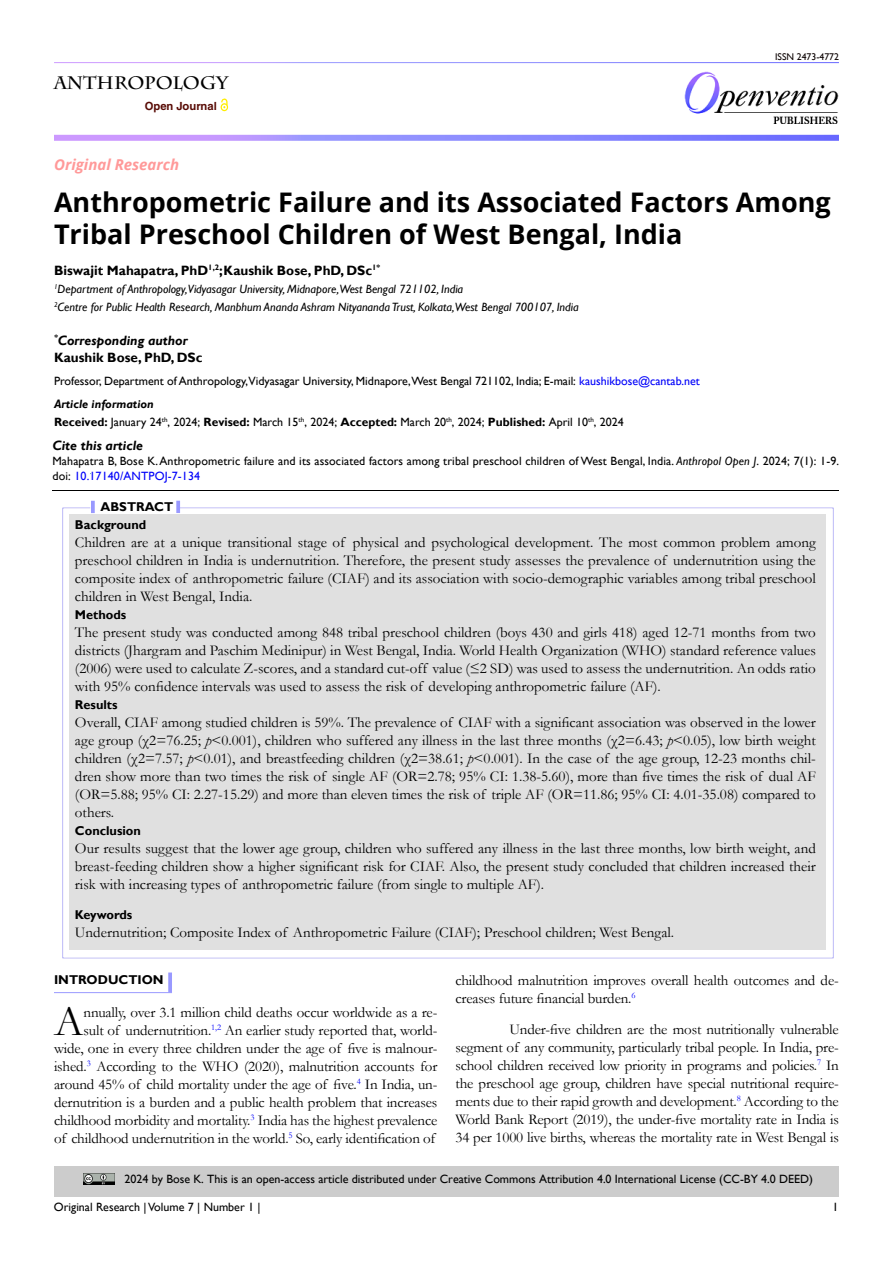
<style>
.page{position:relative;width:893px;height:1263px;background:#fff}
.page>*{position:absolute;margin:0;border:0;box-sizing:border-box;transform-origin:0 0}
.t1{font:43.8px "Garamond";color:#000}
.t2{font:700 27px/32.4px "Open Sans";color:#000}
.t3{font:700 18px "Charlemagne Std";color:#000}
.t4{font:15px/18px "Garamond";letter-spacing:-.01em;color:#000;text-align:justify}
.t5{font:italic 700 15px "Open Sans";color:#f99}
.t6{font:italic 700 13.5px/17.5px "Gill Sans";color:#000}
.t7{font:700 13.5px "Gill Sans";color:#000}
.t8{font:700 12.75px/18.3px "Gill Sans";color:#000}
.t9{font:12px/23px "Gill Sans";color:#000}
.t10{font:italic 12px/18px "Gill Sans";color:#000101}
.t11{font:700 11.25px "Helvetica LT Std";color:#580b05}
.t12{font:9.75px "Gill Sans";color:#0a0000}
.s1{font-style:normal}
.s2{color:#0000fa}
.s3{font-weight:700;font-style:italic}
.s4{font-weight:700}
.s5{color:#000101}
.s6{font-style:italic}
</style>
<div class="page">
<img style="left:685px;top:71px;width:154px;height:52px">
<svg style="left:54px;top:135px;width:785px;height:6px;background:#9b8eff"></svg>
<svg style="left:221px;top:98px;width:7px;height:12px"></svg>
<div style="left:39px;top:481px;width:813px;height:12px;background:#f6f1f3;opacity:.75"></div>
<div style="left:50px;top:498px;width:796px;height:461px;background:#f6f1f3;opacity:.75"></div>
<svg style="left:91px;top:501px;width:4px;height:12px"></svg>
<svg style="left:176px;top:501px;width:4px;height:12px"></svg>
<div style="left:54px;top:1166px;width:785px;height:30px;background:#ccc"></div>
<hr style="left:54px;top:992px;width:118px;height:1px;background:#99f">
<svg style="left:168px;top:972px;width:4px;height:20px"></svg>
<img style="left:84px;top:1174px;width:30px;height:11px">
<p class="t3" style="left:54px;top:72px;width:176px">ANTHROPOLOGY</p>
<p class="t11" style="left:145px;top:99px;width:74px">Open Journal</p>
<p class="t5" style="left:54px;top:154px;width:127px">Original Research</p>
<p class="t12" style="left:775px;top:51px;width:65px">ISSN 2473-4772</p>
<h2 class="t2" style="left:54px;top:185px;width:778px">Anthropometric Failure and its Associated Factors Among<br>Tribal Preschool Children of West Bengal, India</h2>
<p class="t7" style="left:54px;top:262px;width:328px">Biswajit Mahapatra, PhD<sup>1,2</sup>;Kaushik Bose, PhD, DSc<sup>1*</sup></p>
<p class="t10" style="left:54px;top:280px;width:526px"><sup>1</sup>Department of Anthropology,Vidyasagar University, Midnapore,West Bengal 721102, India<br><sup>2</sup>Centre for Public Health Research, Manbhum Ananda Ashram Nityananda Trust, Kolkata,West Bengal 700107, India</p>
<p class="t6" style="left:54px;top:332px;width:150px"><sup>*</sup>Corresponding author<br><span class="s1">Kaushik Bose, PhD, DSc</span></p>
<p class="t9" style="left:54px;top:369px;width:647px">Professor, Department of Anthropology,Vidyasagar University, Midnapore,West Bengal 721102, India; E-mail: <span class="s2">kaushikbose@cantab.net<br></span><span class="s3">Article information</span></p>
<p class="t9" style="left:54px;top:410px;width:571px"><span class="s4">Received:</span> January 24<sup>th</sup>, 2024; <span class="s4">Revised:</span> March 15<sup>th</sup>, 2024; <span class="s4">Accepted:</span> March 20<sup>th</sup>, <span class="s5">2024</span>; <span class="s4">Published:</span> April 10<sup>th</sup>, <span class="s5">2024</span></p>
<p class="t6" style="left:52px;top:437px;width:92px">Cite this article</p>
<p class="t9" style="left:52px;top:454px;width:788px;line-height:14.4px">Mahapatra B, Bose K. Anthropometric failure and its associated factors among tribal preschool children of West Bengal, India. <span class="s6">Anthropol Open J</span>. 2024; 7(1): 1-9. doi: <span class="s2">10.17140/ANTPOJ-7-134</span></p>
<p class="t8" style="left:75px;top:498px;width:100px;text-indent:25px">ABSTRACT<br>Background</p>
<p class="t4" style="left:75px;top:533px;width:742px">Children are at a unique transitional stage of physical and psychological development. The most common problem among preschool children in India is undernutrition. Therefore, the present study assesses the prevalence of undernutrition using the composite index of anthropometric failure (CIAF) and its association with socio-demographic variables among tribal preschool children in West Bengal, India.</p>
<p class="t8" style="left:75px;top:606px;width:53px">Methods</p>
<p class="t4" style="left:75px;top:623px;width:742px">The present study was conducted among 848 tribal preschool children (boys 430 and girls 418) aged 12-71 months from two districts (Jhargram and Paschim Medinipur) in West Bengal, India. World Health Organization (WHO) standard reference values (2006) were used to calculate Z-scores, and a standard cut-off value (≤2 SD) was used to assess the undernutrition. An odds ratio with 95% confidence intervals was used to assess the risk of developing anthropometric failure (AF).</p>
<p class="t8" style="left:75px;top:696px;width:44px">Results</p>
<p class="t4" style="left:75px;top:713px;width:742px">Overall, CIAF among studied children is 59%. The prevalence of CIAF with a significant association was observed in the lower age group (χ2=76.25; <span class="s6">p</span>&lt;0.001), children who suffered any illness in the last three months (χ2=6.43; <span class="s6">p</span>&lt;0.05), low birth weight children (χ2=7.57; <span class="s6">p</span>&lt;0.01), and breastfeeding children (χ2=38.61; <span class="s6">p</span>&lt;0.001). In the case of the age group, 12-23 months chil&shy;dren show more than two times the risk of single AF (OR=2.78; 95% CI: 1.38-5.60), more than five times the risk of dual AF (OR=5.88; 95% CI: 2.27-15.29) and more than eleven times the risk of triple AF (OR=11.86; 95% CI: 4.01-35.08) compared to others.</p>
<p class="t8" style="left:75px;top:822px;width:68px">Conclusion</p>
<p class="t4" style="left:75px;top:839px;width:742px">Our results suggest that the lower age group, children who suffered any illness in the last three months, low birth weight, and breast-feeding children show a higher significant risk for CIAF. Also, the present study concluded that children increased their risk with increasing types of anthropometric failure (from single to multiple AF).</p>
<p class="t8" style="left:75px;top:906px;width:59px">Keywords</p>
<p class="t4" style="left:75px;top:923px;width:601px">Undernutrition; Composite Index of Anthropometric Failure (CIAF); Preschool children; West Bengal.</p>
<p class="t8" style="left:54px;top:971px;width:111px">INTRODUCTION</p>
<h1 class="t1" style="left:54px;top:992px;width:31px">A</h1>
<p class="t4" style="left:54px;top:1003px;width:385px;text-align:right">nnually, over 3.1 million child deaths occur worldwide as a re-<br>sult of undernutrition.<sup>1,2</sup> An earlier study reported that, world&shy;wide, one in every three children under the age of five is malnour&shy;ished.<sup>3</sup> According to the WHO (2020), malnutrition accounts for around 45% of child mortality under the age of five.<sup>4</sup> In India, un&shy;dernutrition is a burden and a public health problem that increases childhood morbidity and mortality.<sup>3</sup> India has the highest prevalence of childhood undernutrition in the world.<sup>5</sup> So, early identification of</p>
<p class="t4" style="left:455px;top:971px;width:385px">childhood malnutrition improves overall health outcomes and de&shy;creases future financial burden.<sup>6</sup></p>
<p class="t4" style="left:455px;top:1020px;width:385px;text-indent:54px">Under-five children are the most nutritionally vulnerable segment of any community, particularly tribal people. In India, pre&shy;school children received low priority in programs and policies.<sup>7</sup> In the preschool age group, children have special nutritional require&shy;ments due to their rapid growth and development.<sup>8</sup> According to the World Bank Report (2019), the under-five mortality rate in India is 34 per 1000 live births, whereas the mortality rate in West Bengal is</p>
<p class="t9" style="left:125px;top:1168px;width:690px">2024 by <span class="s5">Bose K</span>. This is an open-access article distributed under Creative Commons Attribution 4.0 International License (CC-BY 4.0 DEED)</p>
<p class="t9" style="left:54px;top:1195px;width:208px">Original Research | Volume 7 | Number 1 |</p>
<p class="t9" style="left:832px;top:1195px;width:7px">1</p>
</div>
